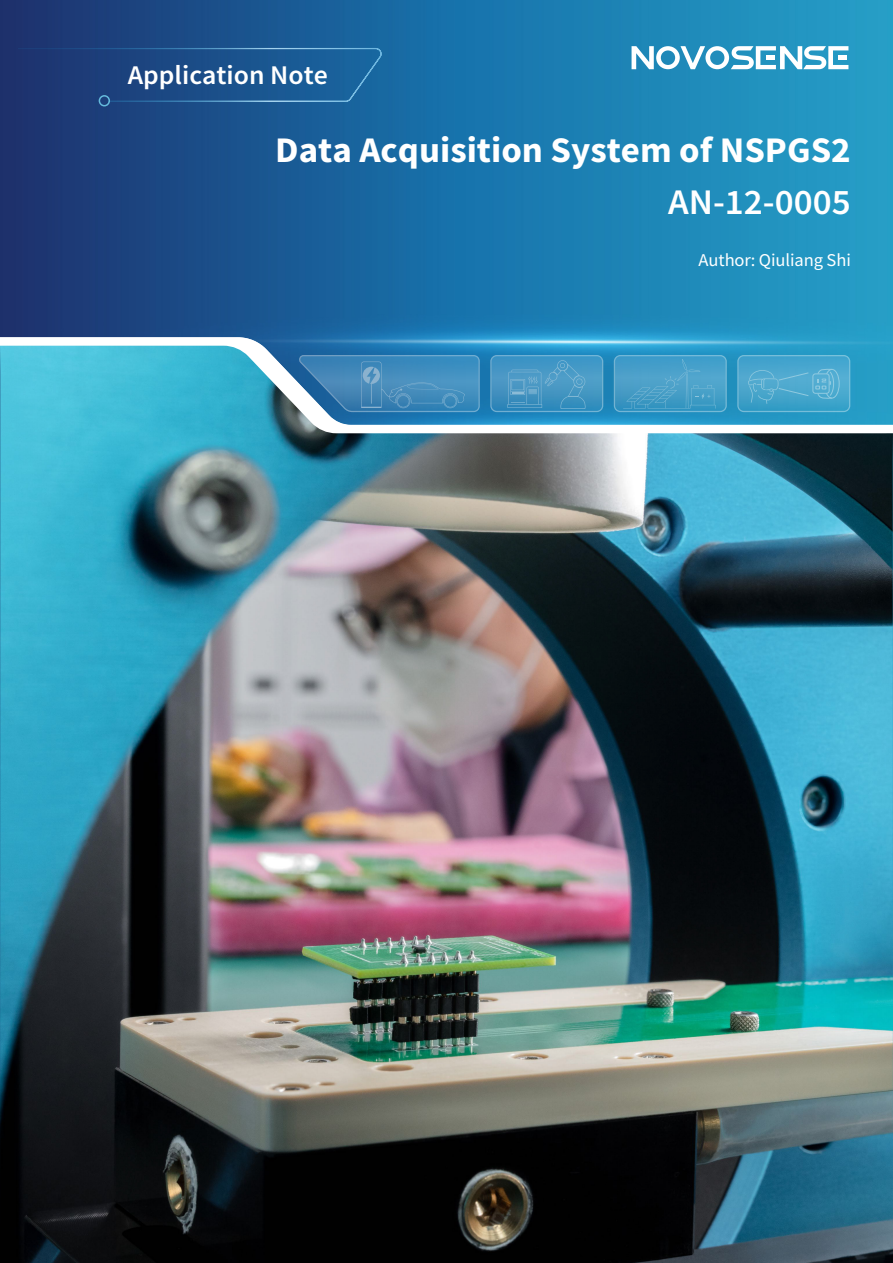
<style>
.page{position:relative;width:893px;height:1263px;background:#fff}
.page>*{position:absolute;margin:0;border:0;box-sizing:border-box;transform-origin:0 0}
.t1{font:700 36px "Source Sans Pro";color:#fff}
.t2{font:600 36px "Source Sans Pro";color:#fff}
.t3{font:600 27px "Source Sans Pro";color:#fff}
.t4{font:18px "Source Sans Pro";letter-spacing:-.005em;color:#fff}
</style>
<div class="page">
<img style="left:0;top:0;width:893px;height:337px">
<img style="left:0;top:433px;width:893px;height:830px">
<svg style="left:0;top:337px;width:893px;height:96px;background:#53b2d2"></svg>
<svg style="left:18px;top:48px;width:364px;height:54px;background:#1d4f8a"></svg>
<div style="left:99px;top:95px;width:11px;height:11px;border:2px solid #65badc;border-radius:50%"></div>
<svg style="left:614px;top:356px;width:112px;height:55px"></svg>
<div style="left:614px;top:355px;width:113px;height:57px;border:1px solid #fff;border-radius:6px"></div>
<svg style="left:623px;top:359px;width:93px;height:49px;background:#489fc8"></svg>
<svg style="left:491px;top:356px;width:112px;height:55px;background:#3f93c2"></svg>
<div style="left:490px;top:355px;width:113px;height:57px;border:1px solid #fff;border-radius:6px"></div>
<svg style="left:507px;top:360px;width:79px;height:49px;background:#4a99c4"></svg>
<svg style="left:299px;top:355px;width:181px;height:57px;background:#498dbb"></svg>
<svg style="left:738px;top:356px;width:112px;height:55px;background:#42a3cb"></svg>
<div style="left:737px;top:355px;width:113px;height:57px;border:1px solid #fff;border-radius:6px"></div>
<svg style="left:748px;top:370px;width:61px;height:34px;background:#51aace"></svg>
<div style="left:812px;top:373px;width:17px;height:21px;border:1px solid #fff;border-radius:3px"></div>
<svg style="left:815px;top:369px;width:25px;height:31px"></svg>
<svg style="left:632px;top:46px;width:216px;height:23px"></svg>
<p class="t3" style="left:128px;top:58px;width:201px">Application Note</p>
<p class="t1" style="left:275px;top:126px;width:577px">Data Acquisition System of NSPGS2</p>
<p class="t2" style="left:668px;top:179px;width:184px">AN-12-0005</p>
<p class="t4" style="left:699px;top:248px;width:154px">Author: Qiuliang Shi</p>
</div>
